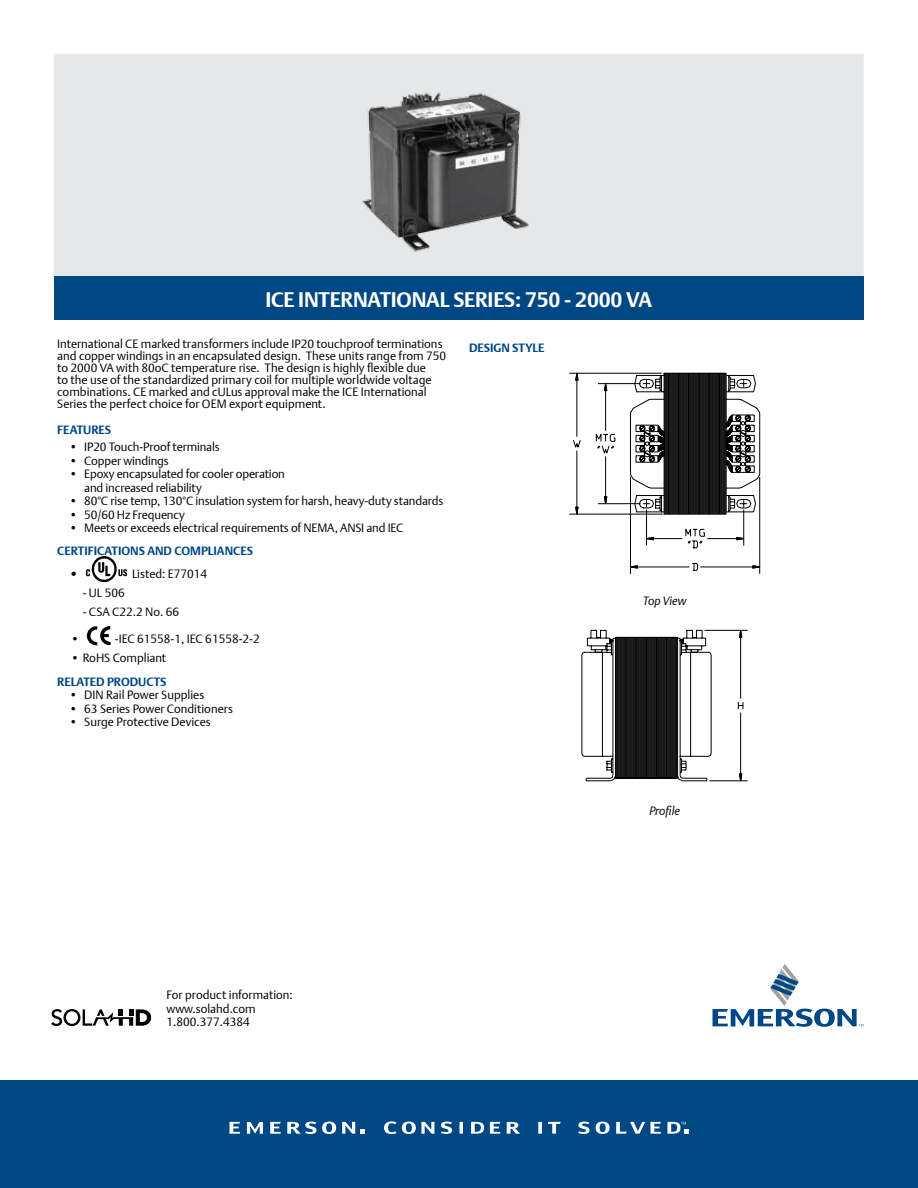
<style>
.page{position:relative;width:918px;height:1188px;background:#fff}
.page>*{position:absolute;margin:0;border:0;box-sizing:border-box;transform-origin:0 0}
.t1{font:700 21px "DTL Argo T";letter-spacing:-.01em;color:#fff}
.t2{font:12px/12px "DTL Argo T Light";letter-spacing:-.005em;color:#000}
.t3{font:700 12px "DTL Argo T";color:#004785}
.t4{font:italic 12px "DTL Argo T Light";color:#000}
.t5{font:300 12px "Helvetica Neue LT";color:#000}
</style>
<div class="page">
<div style="left:0;top:1080px;width:918px;height:108px;background:#004785"></div>
<svg style="left:713px;top:964px;width:150px;height:63px"></svg>
<svg style="left:51px;top:1009px;width:100px;height:17px"></svg>
<svg style="left:270px;top:1122px;width:11px;height:12px"></svg>
<svg style="left:230px;top:1122px;width:10px;height:12px"></svg>
<svg style="left:247px;top:1122px;width:16px;height:12px"></svg>
<svg style="left:287px;top:1122px;width:49px;height:12px"></svg>
<svg style="left:507px;top:1122px;width:13px;height:12px"></svg>
<svg style="left:596px;top:1122px;width:14px;height:12px"></svg>
<svg style="left:490px;top:1122px;width:10px;height:12px"></svg>
<svg style="left:441px;top:1122px;width:11px;height:12px"></svg>
<svg style="left:578px;top:1122px;width:12px;height:12px"></svg>
<svg style="left:460px;top:1122px;width:3px;height:12px"></svg>
<svg style="left:538px;top:1122px;width:4px;height:12px"></svg>
<svg style="left:548px;top:1122px;width:13px;height:12px"></svg>
<svg style="left:616px;top:1122px;width:45px;height:12px"></svg>
<svg style="left:471px;top:1122px;width:13px;height:12px"></svg>
<svg style="left:384px;top:1121px;width:50px;height:13px"></svg>
<svg style="left:342px;top:1122px;width:22px;height:12px"></svg>
<svg style="left:667px;top:1122px;width:21px;height:12px"></svg>
<div style="left:54px;top:54px;width:810px;height:223px;background:#e6e7e8"></div>
<div style="left:54px;top:277px;width:810px;height:43px;background:#004785"></div>
<img style="left:87px;top:557px;width:39px;height:24px">
<img style="left:86px;top:626px;width:25px;height:20px">
<svg style="left:569px;top:372px;width:192px;height:203px"></svg>
<svg style="left:581px;top:629px;width:167px;height:153px"></svg>
<img style="left:346px;top:76px;width:196px;height:181px">
<h1 class="t1" style="left:265px;top:287px;width:388px">ICE INTERNATIONAL SERIES: 750 - 2000 VA</h1>
<p class="t2" style="left:57px;top:337px;width:391px">International CE marked transformers include IP20 touchproof terminations and copper windings in an encapsulated design. These units range from 750 to 2000 VA with 80oC temperature rise. The design is highly flexible due<br>to the use of the standardized primary coil for multiple worldwide voltage combinations. CE marked and cULus approval make the ICE International Series the perfect choice for OEM export equipment.</p>
<p class="t3" style="left:57px;top:422px;width:49px">FEATURES</p>
<p class="t2" style="left:69px;top:441px;width:152px">• IP20 Touch-Proof terminals</p>
<p class="t2" style="left:69px;top:454px;width:101px">• Copper windings</p>
<p class="t2" style="left:84px;top:467px;width:202px;line-height:13.5px;text-indent:-15px">• Epoxy encapsulated for cooler operation and increased reliability</p>
<p class="t2" style="left:69px;top:495px;width:376px">• 80°C rise temp, 130°C insulation system for harsh, heavy-duty standards</p>
<p class="t2" style="left:69px;top:508px;width:117px">• 50/60 Hz Frequency</p>
<p class="t2" style="left:69px;top:522px;width:336px">• Meets or exceeds electrical requirements of NEMA, ANSI and IEC</p>
<p class="t3" style="left:57px;top:543px;width:33px">CERTIFIC</p>
<p class="t3" style="left:105px;top:543px;width:137px">ATIONS AND COMPLIANCES</p>
<p class="t5" style="left:71px;top:566px;width:7px">•</p>
<p class="t2" style="left:132px;top:568px;width:77px">Listed: E77014</p>
<p class="t2" style="left:83px;top:586px;width:43px">- UL 506</p>
<p class="t2" style="left:83px;top:605px;width:98px">- CSA C22.2 No. 66</p>
<p class="t2" style="left:71px;top:632px;width:10px">•</p>
<p class="t2" style="left:115px;top:632px;width:146px">-IEC 61558-1, IEC 61558-2-2</p>
<p class="t2" style="left:71px;top:651px;width:97px">• RoHS Compliant</p>
<p class="t3" style="left:57px;top:674px;width:110px">RELATED PRODUCTS</p>
<p class="t2" style="left:69px;top:689px;width:137px">• DIN Rail Power Supplies</p>
<p class="t2" style="left:69px;top:702px;width:165px">• 63 Series Power Conditioners</p>
<p class="t2" style="left:69px;top:716px;width:143px">• Surge Protective Devices</p>
<p class="t3" style="left:469px;top:340px;width:7px">DESI</p>
<p class="t3" style="left:494px;top:340px;width:52px">GN STYLE</p>
<p class="t4" style="left:643px;top:594px;width:45px">Top View</p>
<p class="t2" style="left:166px;top:988px;width:128px;line-height:13.5px">For product information: www.solahd.com<br>1.800.377.4384</p>
<p class="t4" style="left:649px;top:803px;width:32px">Profile</p>
</div>
